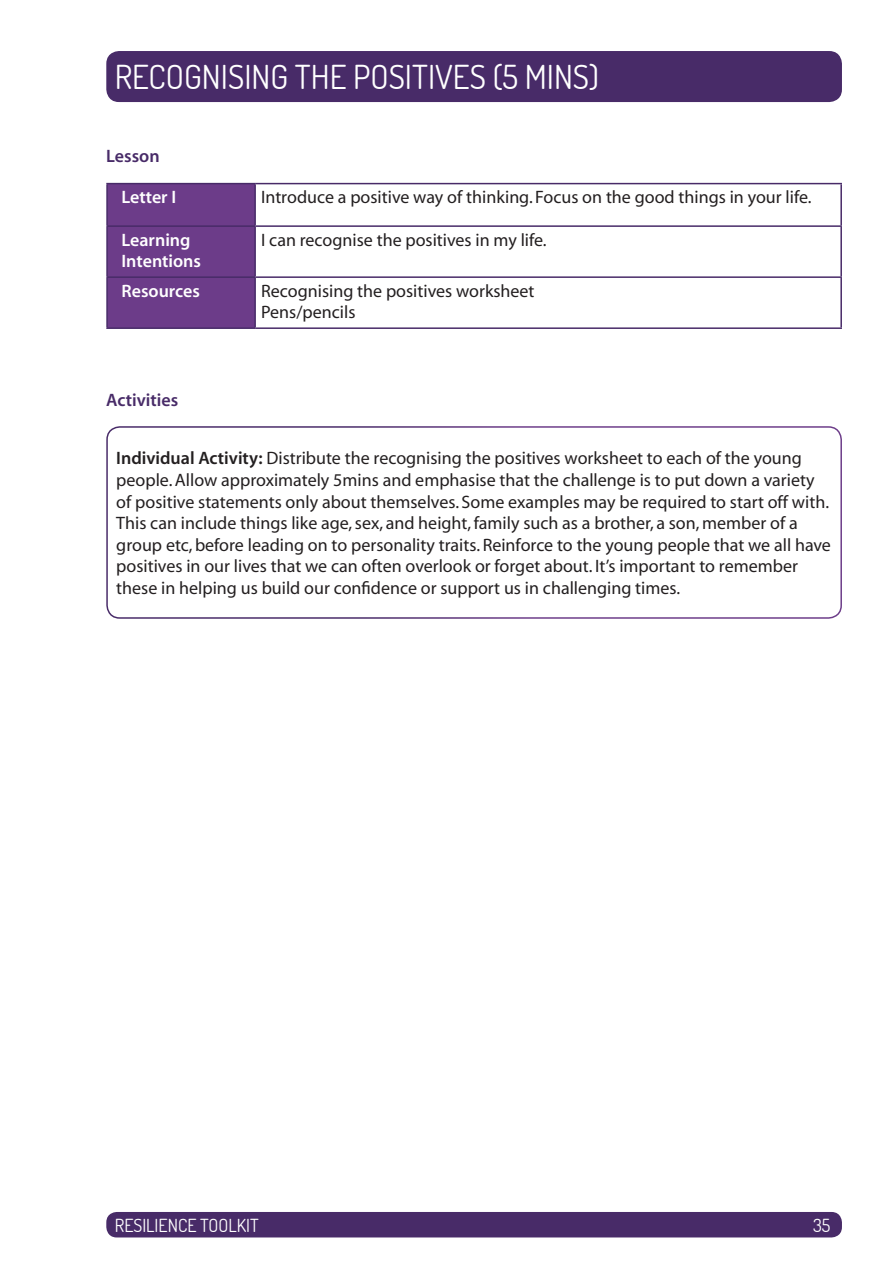
<style>
.page{position:relative;width:893px;height:1263px;background:#fff}
.page>*{position:absolute;margin:0;border:0;box-sizing:border-box;transform-origin:0 0}
.t1{font:33px "Dosis";color:#fff}
.t2{font:18px/21.6px "Myriad";color:#231f20}
.t3{font:600 18px/21.6px "Myriad";color:#fff}
.t4{font:18px "Dosis";color:#fff}
.t5{font:600 18px "Myriad";color:#482b68}
.s1{font-weight:600}
</style>
<div class="page">
<div style="left:106px;top:1212px;width:736px;height:25px;background:#482b68;border-radius:10px"></div>
<div style="left:106px;top:51px;width:736px;height:51px;background:#482b68;border-radius:13px"></div>
<div style="left:108px;top:184px;width:146px;height:143px;background:#6c3c89"></div>
<hr style="left:106px;top:183px;width:149px;height:1px;background:#482b68">
<hr style="left:106px;top:184px;width:2px;height:41px;background:#482b68">
<hr style="left:255px;top:183px;width:587px;height:1px;background:#482b68">
<hr style="left:254px;top:184px;width:2px;height:41px;background:#482b68">
<hr style="left:840px;top:184px;width:2px;height:41px;background:#482b68">
<hr style="left:106px;top:225px;width:149px;height:2px;background:#482b68">
<hr style="left:106px;top:227px;width:2px;height:49px;background:#482b68">
<hr style="left:255px;top:225px;width:587px;height:2px;background:#482b68">
<hr style="left:254px;top:227px;width:2px;height:49px;background:#482b68">
<hr style="left:840px;top:227px;width:2px;height:49px;background:#482b68">
<hr style="left:106px;top:276px;width:149px;height:2px;background:#482b68">
<hr style="left:106px;top:278px;width:2px;height:49px;background:#482b68">
<hr style="left:255px;top:276px;width:587px;height:2px;background:#482b68">
<hr style="left:254px;top:278px;width:2px;height:49px;background:#482b68">
<hr style="left:840px;top:278px;width:2px;height:49px;background:#482b68">
<hr style="left:106px;top:327px;width:149px;height:2px;background:#482b68">
<hr style="left:255px;top:327px;width:587px;height:2px;background:#482b68">
<div style="left:106px;top:426px;width:736px;height:193px;border:2px solid #fff;border-radius:13px"></div>
<h1 class="t1" style="left:115px;top:56px;width:486px">RECOGNISING THE POSITIVES (5 MINS)</h1>
<p class="t5" style="left:106px;top:147px;width:55px">Lesson</p>
<p class="t3" style="left:122px;top:187px;width:56px">Letter I</p>
<p class="t2" style="left:261px;top:187px;width:552px">Introduce a positive way of thinking. Focus on the good things in your life.</p>
<p class="t3" style="left:122px;top:229px;width:81px">Learning<br>Intentions</p>
<p class="t2" style="left:261px;top:230px;width:287px">I can recognise the positives in my life.</p>
<p class="t3" style="left:122px;top:281px;width:80px">Resources</p>
<p class="t2" style="left:261px;top:281px;width:275px">Recognising the positives worksheet<br>Pens/pencils</p>
<p class="t5" style="left:106px;top:390px;width:73px">Activities</p>
<p class="t2" style="left:116px;top:448px;width:716px"><span class="s1">Individual Activity:</span> Distribute the recognising the positives worksheet to each of the young people. Allow approximately 5mins and emphasise that the challenge is to put down a variety of positive statements only about themselves. Some examples may be required to start off with.<br>This can include things like age, sex, and height, family such as a brother, a son, member of a group etc, before leading on to personality traits. Reinforce to the young people that we all have positives in our lives that we can often overlook or forget about. It’s important to remember these in helping us build our confidence or support us in challenging times.</p>
<p class="t4" style="left:115px;top:1213px;width:145px">RESILIENCE TOOLKIT</p>
<p class="t4" style="left:813px;top:1213px;width:19px">35</p>
</div>
